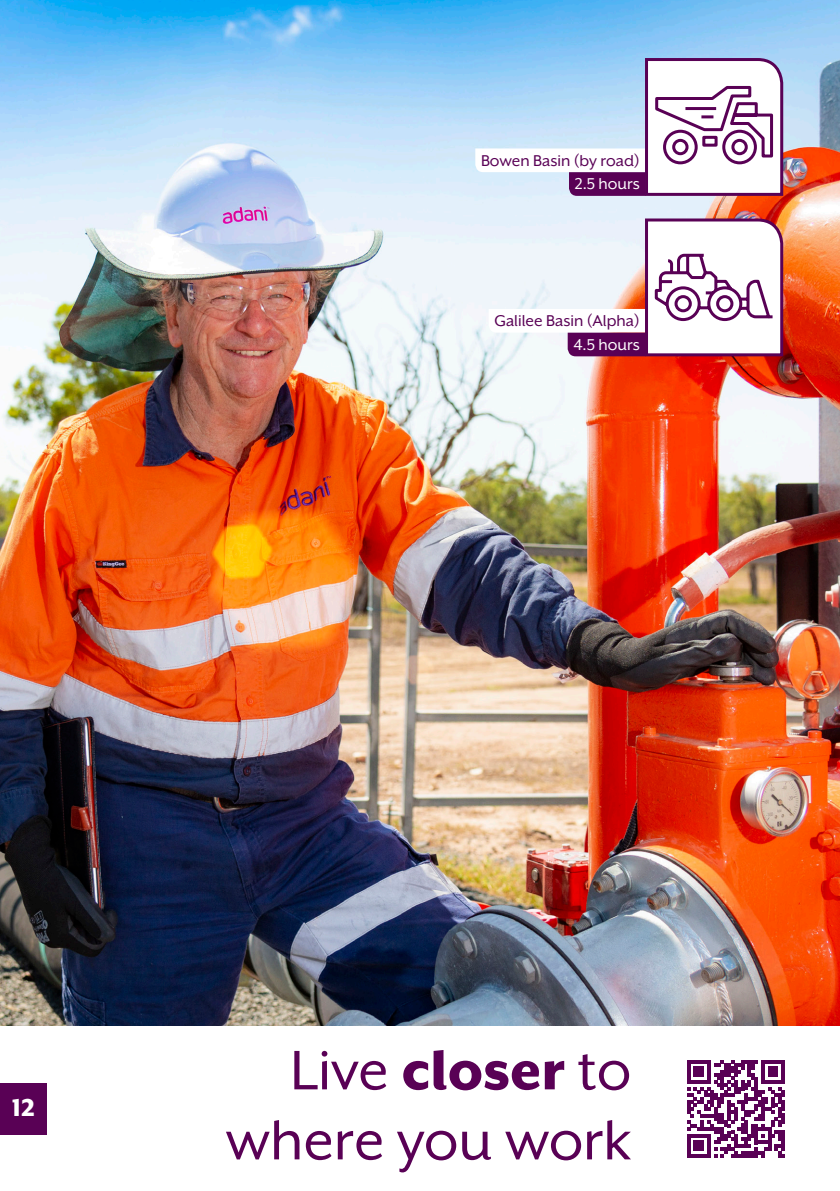
<style>
.page{position:relative;width:840px;height:1191px;background:#fff}
.page>*{position:absolute;margin:0;border:0;box-sizing:border-box;transform-origin:0 0}
.Heading_1{font:64px "Mr Eaves XL San OT";color:#590155}
.t1{font:800 28px "Mr Eaves XL San OT";color:#fff}
.Infographic{font:18px "Mr Eaves XL San OT";color:#590155}
.Infographic_Line_2{font:18px "Mr Eaves XL San OT";color:#fff}
.s1{font-weight:800}
</style>
<div class="page">
<img style="left:0;top:0;width:839px;height:1026px">
<svg style="left:488px;top:217px;width:296px;height:141px"></svg>
<svg style="left:475px;top:57px;width:309px;height:140px"></svg>
<svg style="left:687px;top:1060px;width:98px;height:98px"></svg>
<div style="left:0;top:1083px;width:47px;height:51px;background:#590155"></div>
<p class="Infographic" style="left:480px;top:151px;width:160px">Bowen Basin (by road)</p>
<p class="Infographic_Line_2" style="left:574px;top:175px;width:67px">2.5 hours</p>
<p class="Infographic" style="left:494px;top:312px;width:147px">Galilee Basin (Alpha)</p>
<p class="Infographic_Line_2" style="left:573px;top:335px;width:68px">4.5 hours</p>
<h2 class="t1" style="left:12px;top:1093px;width:24px">12</h2>
<p class="Heading_1" style="left:290px;top:1038px;width:342px">Live <span class="s1">closer</span> to</p>
<p class="Heading_1" style="left:225px;top:1108px;width:407px">where you work</p>
</div>
